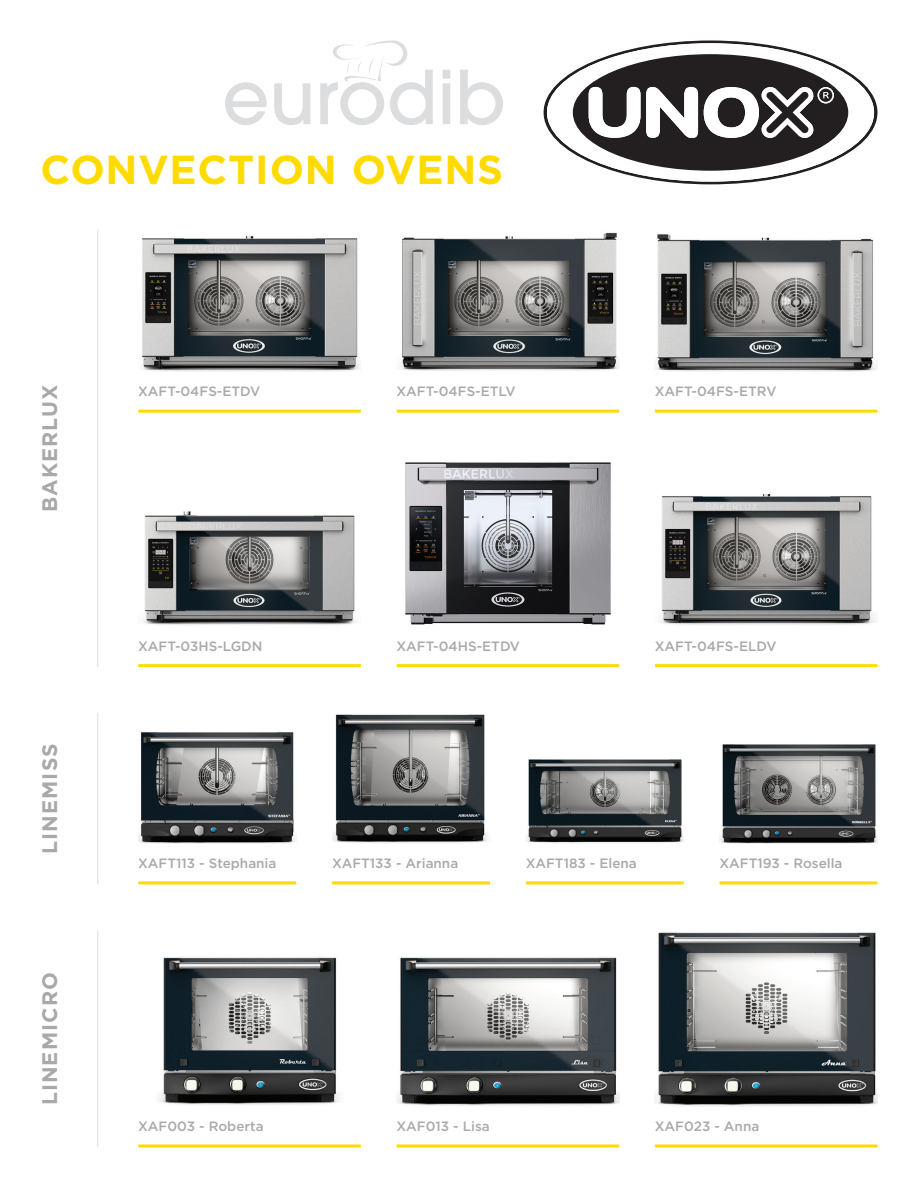
<style>
.page{position:relative;width:918px;height:1188px;background:#fff}
.page>*{position:absolute;margin:0;border:0;box-sizing:border-box;transform-origin:0 0}
.t1{font:700 40.5px "Gotham";letter-spacing:.02em;color:#ffdb01}
.t2{font:700 21px "Gotham";letter-spacing:.05em;color:#a8a9ad}
.t3{font:500 13.5px "Gotham";color:#a8a9ad}
</style>
<div class="page">
<svg style="left:225px;top:82px;width:42px;height:43px"></svg>
<svg style="left:274px;top:83px;width:36px;height:42px"></svg>
<svg style="left:443px;top:70px;width:7px;height:54px"></svg>
<svg style="left:460px;top:70px;width:43px;height:55px"></svg>
<svg style="left:320px;top:40px;width:113px;height:85px"></svg>
<svg style="left:544px;top:40px;width:334px;height:144px"></svg>
<svg style="left:547px;top:43px;width:327px;height:139px"></svg>
<svg style="left:573px;top:54px;width:275px;height:117px"></svg>
<img style="left:141px;top:236px;width:220px;height:136px">
<hr style="left:138px;top:410px;width:223px;height:3px;background:#ffdb01">
<img style="left:399px;top:232px;width:220px;height:139px">
<hr style="left:397px;top:410px;width:222px;height:3px;background:#ffdb01">
<img style="left:655px;top:234px;width:222px;height:138px">
<hr style="left:655px;top:410px;width:223px;height:3px;background:#ffdb01">
<img style="left:143px;top:511px;width:214px;height:114px">
<hr style="left:138px;top:664px;width:223px;height:3px;background:#ffdb01">
<img style="left:405px;top:462px;width:206px;height:163px">
<hr style="left:397px;top:664px;width:222px;height:3px;background:#ffdb01">
<img style="left:660px;top:494px;width:217px;height:131px">
<hr style="left:655px;top:664px;width:223px;height:3px;background:#ffdb01">
<hr style="left:97px;top:230px;width:1px;height:437px;background:#dcdddf">
<img style="left:159px;top:957px;width:181px;height:148px">
<svg style="left:138px;top:1144px;width:223px;height:4px"></svg>
<img style="left:397px;top:957px;width:222px;height:149px">
<svg style="left:397px;top:1144px;width:222px;height:4px"></svg>
<img style="left:655px;top:932px;width:223px;height:174px">
<svg style="left:655px;top:1144px;width:223px;height:4px"></svg>
<hr style="left:97px;top:930px;width:1px;height:218px;background:#dcdddf">
<img style="left:138px;top:732px;width:158px;height:112px">
<hr style="left:138px;top:881px;width:158px;height:3px;background:#ffdb01">
<img style="left:332px;top:714px;width:157px;height:129px">
<hr style="left:332px;top:881px;width:158px;height:3px;background:#ffdb01">
<img style="left:526px;top:759px;width:158px;height:84px">
<hr style="left:526px;top:881px;width:158px;height:3px;background:#ffdb01">
<img style="left:720px;top:744px;width:158px;height:100px">
<hr style="left:720px;top:881px;width:158px;height:3px;background:#ffdb01">
<hr style="left:97px;top:713px;width:1px;height:171px;background:#dcdddf">
<p class="t1" style="left:40px;top:143px;width:464px">CONVECTION OVENS</p>
<p class="t2" style="left:36px;top:512px;width:129px;rotate:-90deg">BAKERLUX</p>
<p class="t2" style="left:36px;top:854px;width:112px;rotate:-90deg">LINEMISS</p>
<p class="t2" style="left:36px;top:1105px;width:134px;rotate:-90deg">LINEMICRO</p>
<p class="t3" style="left:138px;top:383px;width:124px">XAFT-04FS-ETDV</p>
<p class="t3" style="left:397px;top:383px;width:120px">XAFT-04FS-ETLV</p>
<p class="t3" style="left:655px;top:383px;width:123px">XAFT-04FS-ETRV</p>
<p class="t3" style="left:138px;top:637px;width:126px">XAFT-03HS-LGDN</p>
<p class="t3" style="left:397px;top:637px;width:125px">XAFT-04HS-ETDV</p>
<p class="t3" style="left:655px;top:637px;width:123px">XAFT-04FS-ELDV</p>
<p class="t3" style="left:138px;top:854px;width:140px">XAFT113 - Stephania</p>
<p class="t3" style="left:332px;top:854px;width:128px">XAFT133 - Arianna</p>
<p class="t3" style="left:526px;top:854px;width:113px">XAFT183 - Elena</p>
<p class="t3" style="left:720px;top:854px;width:124px">XAFT193 - Rosella</p>
<p class="t3" style="left:138px;top:1117px;width:127px">XAF003 - Roberta</p>
<p class="t3" style="left:397px;top:1117px;width:95px">XAF013 - Lisa</p>
<p class="t3" style="left:655px;top:1117px;width:106px">XAF023 - Anna</p>
</div>
